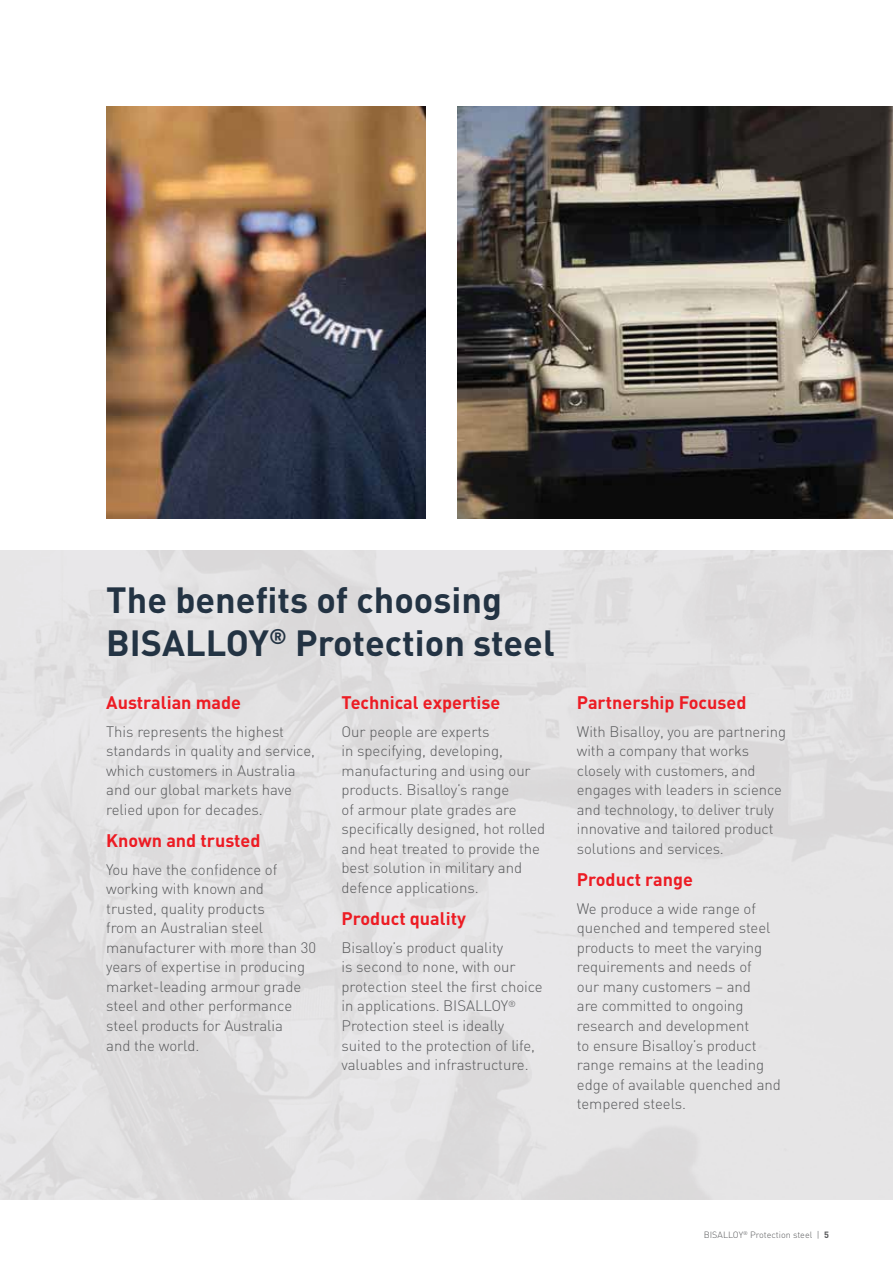
<style>
.page{position:relative;width:893px;height:1263px;background:#fff}
.page>*{position:absolute;margin:0;border:0;box-sizing:border-box;transform-origin:0 0}
.t1{font:700 36px/43.2px "DIN";color:#233343}
.t2{font:700 18px "DIN";color:#ed1c24}
.t3{font:300 15px/19.5px "DIN";letter-spacing:-.005em;color:#58595b}
.t4{font:300 9px "DIN";color:#58595b}
.s1{font-weight:700}
</style>
<div class="page">
<img style="left:106px;top:106px;width:319px;height:413px">
<img style="left:457px;top:106px;width:436px;height:413px">
<h1 class="t1" style="left:106px;top:582px;width:450px">The benefits of choosing<br>BISALLOY<sup>®</sup> Protection steel</h1>
<p class="t2" style="left:106px;top:696px;width:136px">Australian made</p>
<p class="t3" style="left:106px;top:723px;width:210px">This represents the highest standards in quality and service, which customers in Australia and our global markets have relied upon for decades.</p>
<p class="t2" style="left:106px;top:834px;width:156px">Known and trusted</p>
<p class="t3" style="left:106px;top:862px;width:211px">You have the confidence of working with known and trusted, quality products<br>from an Australian steel manufacturer with more than 30 years of expertise in producing market-leading armour grade steel and other performance steel products for Australia<br>and the world.</p>
<p class="t2" style="left:342px;top:696px;width:160px">Technical expertise</p>
<p class="t3" style="left:342px;top:723px;width:205px">Our people are experts<br>in specifying, developing, manufacturing and using our products. Bisalloy’s range<br>of armour plate grades are specifically designed, hot rolled and heat treated to provide the best solution in military and defence applications.</p>
<p class="t2" style="left:342px;top:912px;width:126px">Product quality</p>
<p class="t3" style="left:342px;top:940px;width:203px">Bisalloy’s product quality<br>is second to none, with our protection steel the first choice in applications. BISALLOY<sup>®<br></sup>Protection steel is ideally suited to the protection of life, valuables and infrastructure.</p>
<p class="t2" style="left:577px;top:696px;width:171px">Partnership Focused</p>
<p class="t3" style="left:577px;top:723px;width:211px">With Bisalloy, you are partnering with a company that works closely with customers, and engages with leaders in science and technology, to deliver truly innovative and tailored product solutions and services.</p>
<p class="t2" style="left:577px;top:873px;width:118px">Product range</p>
<p class="t3" style="left:577px;top:901px;width:206px">We produce a wide range of quenched and tempered steel products to meet the varying requirements and needs of<br>our many customers – and<br>are committed to ongoing research and development<br>to ensure Bisalloy’s product range remains at the leading edge of available quenched and tempered steels.</p>
<p class="t4" style="left:704px;top:1231px;width:127px">BISALLOY<sup>®</sup> Protection steel | <span class="s1">5</span></p>
</div>
